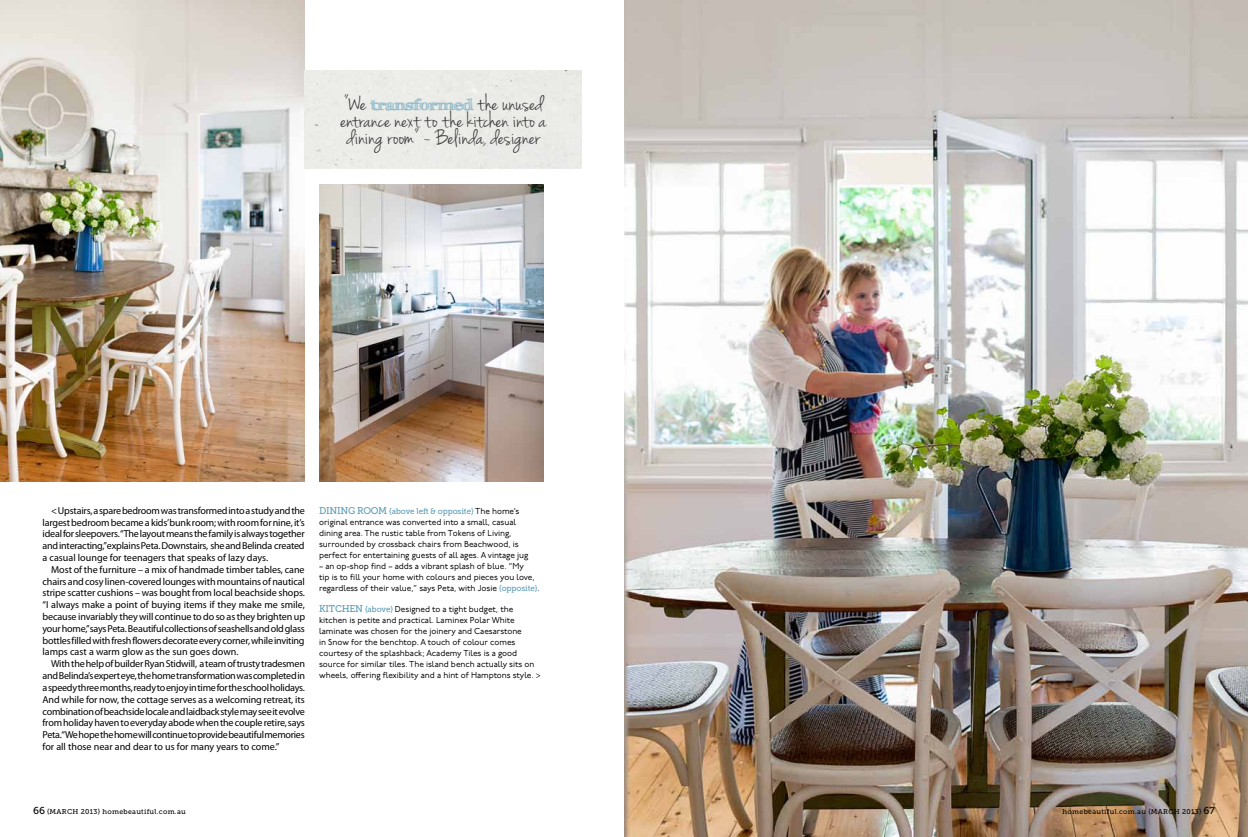
<style>
.page{position:relative;width:1248px;height:837px;background:#fff}
.page>*{position:absolute;margin:0;border:0;box-sizing:border-box;transform-origin:0 0}
.t1{font:23.1px/17.1px "Jenna Sue";color:#3e3d40;scale:1.1 1}
.t2{font:10.1px/11.8px "Myriad Pro";color:#000;text-align:justify}
.t3{font:8.6px/11px "P22 Underground Pro";letter-spacing:-.005em;color:#000}
.t4{font:8.2px "Museo Slab 500";letter-spacing:-.01em;color:#5a9bb7}
.t5{font:7px "Museo Slab 500";letter-spacing:.04em;color:#000}
.s1{font-family:"FFF Tusj";font-weight:700;font-size:15.1px;color:#6da4bd}
.s2{font-size:9.7px}
.s3{font-family:"P22 Underground Pro";font-size:8.6px;color:#000}
.s4{font-family:"Museo Slab 500";font-size:8.2px;color:#5a9bb7}
.s5{font-family:"Museo Slab 500";font-size:9.7px;color:#5a9bb7}
.s6{font-family:"Myriad Pro"}
.s7{font-size:10px}
</style>
<div class="page">
<img style="left:319px;top:184px;width:224px;height:297px">
<img style="left:0;top:0;width:305px;height:481px">
<img style="left:624px;top:0;width:623px;height:836px">
<h1 class="t1" style="left:340px;top:97px;width:189px">”We <span class="s1">transformed</span> the unused entrance next to the kitchen into a dining room” ~ Belinda, designer</h1>
<p class="t2" style="left:43px;top:504px;width:264px;text-indent:9px">&lt; Upstairs, a spare bedroom was transformed into a study and the largest bedroom became a kids’bunk room; with room for nine, it’s ideal for sleepovers. “The layout means the family is always together and interacting,” explains Peta. Downstairs, she and Belinda created a casual lounge for teenagers that speaks of lazy days.</p>
<p class="t2" style="left:43px;top:563px;width:264px;text-indent:9px">Most of the furniture – a mix of handmade timber tables, cane chairs and cosy linen-covered lounges with mountains of nautical stripe scatter cushions – was bought from local beachside shops. “I always make a point of buying items if they make me smile, because invariably they will continue to do so as they brighten up your home,” says Peta. Beautiful collections of seashells and old glass bottles filled with fresh flowers decorate every corner, while inviting lamps cast a warm glow as the sun goes down.</p>
<p class="t2" style="left:43px;top:657px;width:264px;text-indent:9px">With the help of builder Ryan Stidwill, a team of trusty tradesmen and Belinda’s expert eye, the home transformation was completed in a speedy three months, ready to enjoy in time for the school holidays.<br>And while for now, the cottage serves as a welcoming retreat, its combination of beachside locale and laidback style may see it evolve from holiday haven to everyday abode when the couple retire, says Peta. “We hope the home will continue to provide beautiful memories for all those near and dear to us for many years to come.”</p>
<p class="t4" style="left:319px;top:506px;width:202px"><span class="s2">DINING ROOM</span> {above left &amp; opposite} <span class="s3">The home’s</span></p>
<p class="t3" style="left:319px;top:516px;width:211px">original entrance was converted into a small, casual dining area. The rustic table from Tokens of Living, surrounded by crossback chairs from Beachwood, is perfect for entertaining guests of all ages. A vintage jug</p>
<p class="t3" style="left:319px;top:560px;width:222px">– an op-shop find – adds a vibrant splash of blue. “My<br>tip is to fill your home with colours and pieces you love, regardless of their value,” says Peta, with Josie <span class="s4">{opposite}</span>.</p>
<p class="t3" style="left:319px;top:603px;width:223px"><span class="s5">KITCHEN</span> <span class="s4">{above}</span> Designed to a tight budget, the kitchen is petite and practical. Laminex Polar White laminate was chosen for the joinery and Caesarstone<br>in Snow for the benchtop. A touch of colour comes courtesy of the splashback; Academy Tiles is a good source for similar tiles. The island bench actually sits on wheels, offering flexibility and a hint of Hamptons style. <span class="s6">&gt;</span></p>
<p class="t5" style="left:33px;top:807px;width:154px"><span class="s7">66</span> {MARCH 2013} homebeautiful.com.au</p>
<p class="t5" style="left:1062px;top:807px;width:154px">homebeautiful.com.au {MARCH 2013} <span class="s7">67</span></p>
</div>
